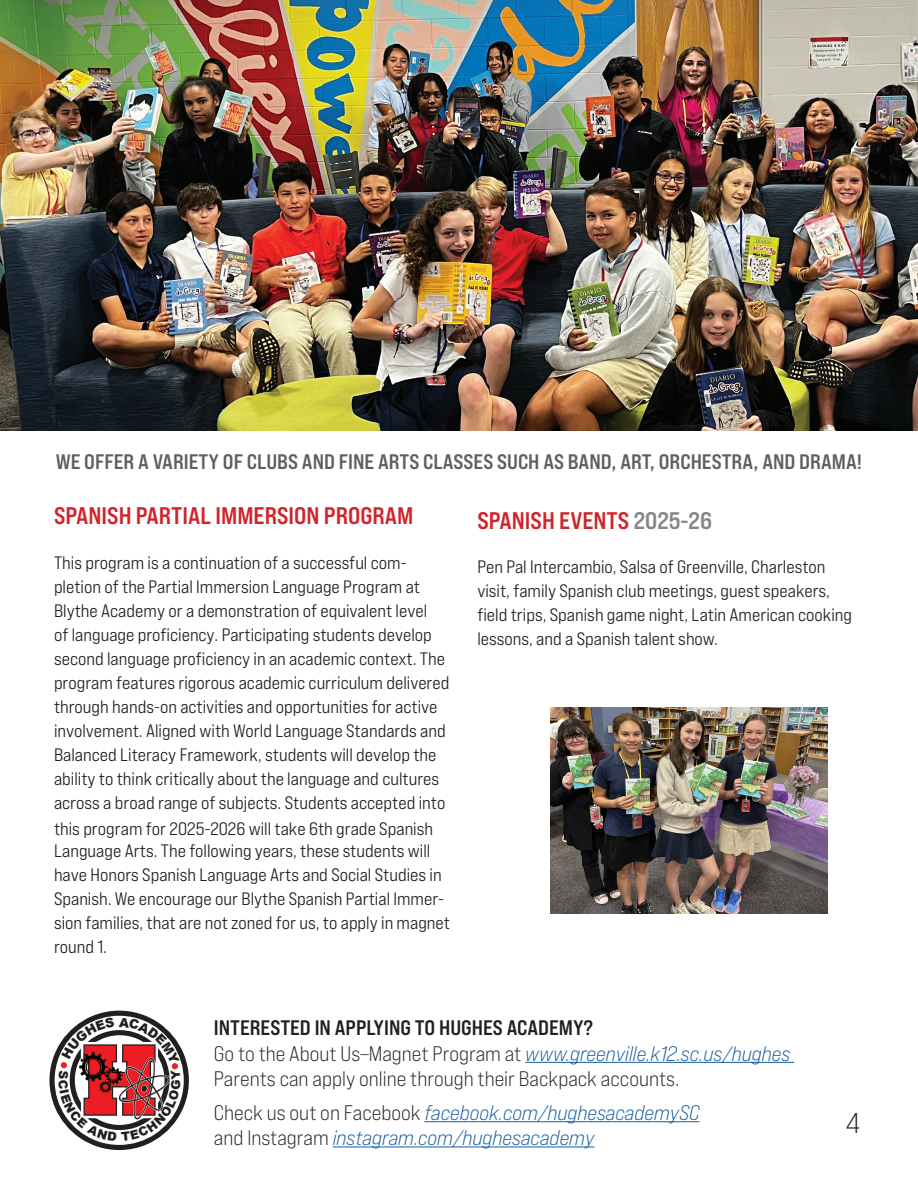
<style>
.page{position:relative;width:918px;height:1188px;background:#fff}
.page>*{position:absolute;margin:0;border:0;box-sizing:border-box;transform-origin:0 0}
.t1{font:28.5px "Bebas Neue Pro Exp Bk";color:#231f20}
.t2{font:24px "Bebas Neue Pro Exp Bd";color:#d1232a}
.t3{font:21px "Bebas Neue Pro Exp Bk It";color:#175d9e}
.t4{font:21px "Bebas Neue Pro Exp Bd";color:#5f5f62}
.t5{font:21px "Bebas Neue Pro Exp Bk";color:#231f20}
.t6{font:21px "Bebas Neue Pro Exp Bd";color:#231f20}
.t7{font:18px/24px "Bebas Neue Pro Exp Md";color:#231f20}
.s1{color:#848689}
.s2{font-family:"Bebas Neue Pro Exp Bk";color:#231f20}
</style>
<div class="page">
<img style="left:0;top:0;width:918px;height:430px">
<hr style="left:525px;top:1062px;width:269px;height:1px;background:#175d9e">
<hr style="left:424px;top:1121px;width:275px;height:1px;background:#175d9e">
<hr style="left:333px;top:1147px;width:261px;height:1px;background:#175d9e">
<img style="left:551px;top:707px;width:276px;height:207px">
<svg style="left:49px;top:1011px;width:140px;height:139px"></svg>
<p class="t4" style="left:56px;top:448px;width:808px">WE OFFER A VARIETY OF CLUBS AND FINE ARTS CLASSES SUCH AS BAND, ART, ORCHESTRA, AND DRAMA!</p>
<p class="t2" style="left:54px;top:501px;width:361px">SPANISH PARTIAL IMMERSION PROGRAM</p>
<p class="t7" style="left:54px;top:551px;width:397px">This program is a continuation of a successful com&shy;pletion of the Partial Immersion Language Program at Blythe Academy or a demonstration of equivalent level<br>of language proficiency. Participating students develop second language proficiency in an academic context. The program features rigorous academic curriculum delivered through hands-on activities and opportunities for active involvement. Aligned with World Language Standards and Balanced Literacy Framework, students will develop the ability to think critically about the language and cultures across a broad range of subjects. Students accepted into</p>
<p class="t7" style="left:54px;top:817px;width:381px;line-height:22.4px">this program for 2025-2026 will take 6th grade Spanish<br>Language Arts. The following years, these students will</p>
<p class="t7" style="left:54px;top:863px;width:398px">have Honors Spanish Language Arts and Social Studies in Spanish. We encourage our Blythe Spanish Partial Immer&shy;sion families, that are not zoned for us, to apply in magnet round 1.</p>
<p class="t2" style="left:477px;top:506px;width:236px">SPANISH EVENTS <span class="s1">2025-26</span></p>
<p class="t7" style="left:477px;top:554px;width:376px">Pen Pal Intercambio, Salsa of Greenville, Charleston visit, family Spanish club meetings, guest speakers, field trips, Spanish game night, Latin American cooking lessons, and a Spanish talent show.</p>
<p class="t6" style="left:214px;top:1015px;width:381px">INTERESTED IN APPLYING TO HUGHES ACADEMY?</p>
<p class="t3" style="left:214px;top:1041px;width:578px"><span class="s2">Go to the About Us–Magnet Program at</span> www.greenville.k12.sc.us/hughes</p>
<p class="t5" style="left:214px;top:1066px;width:467px">Parents can apply online through their Backpack accounts.</p>
<p class="t3" style="left:214px;top:1100px;width:487px"><span class="s2">Check us out on Facebook</span> facebook.com/hughesacademySC</p>
<p class="t3" style="left:214px;top:1125px;width:382px"><span class="s2">and Instagram</span> instagram.com/hughesacademy</p>
<p class="t1" style="left:846px;top:1106px;width:16px">4</p>
</div>
